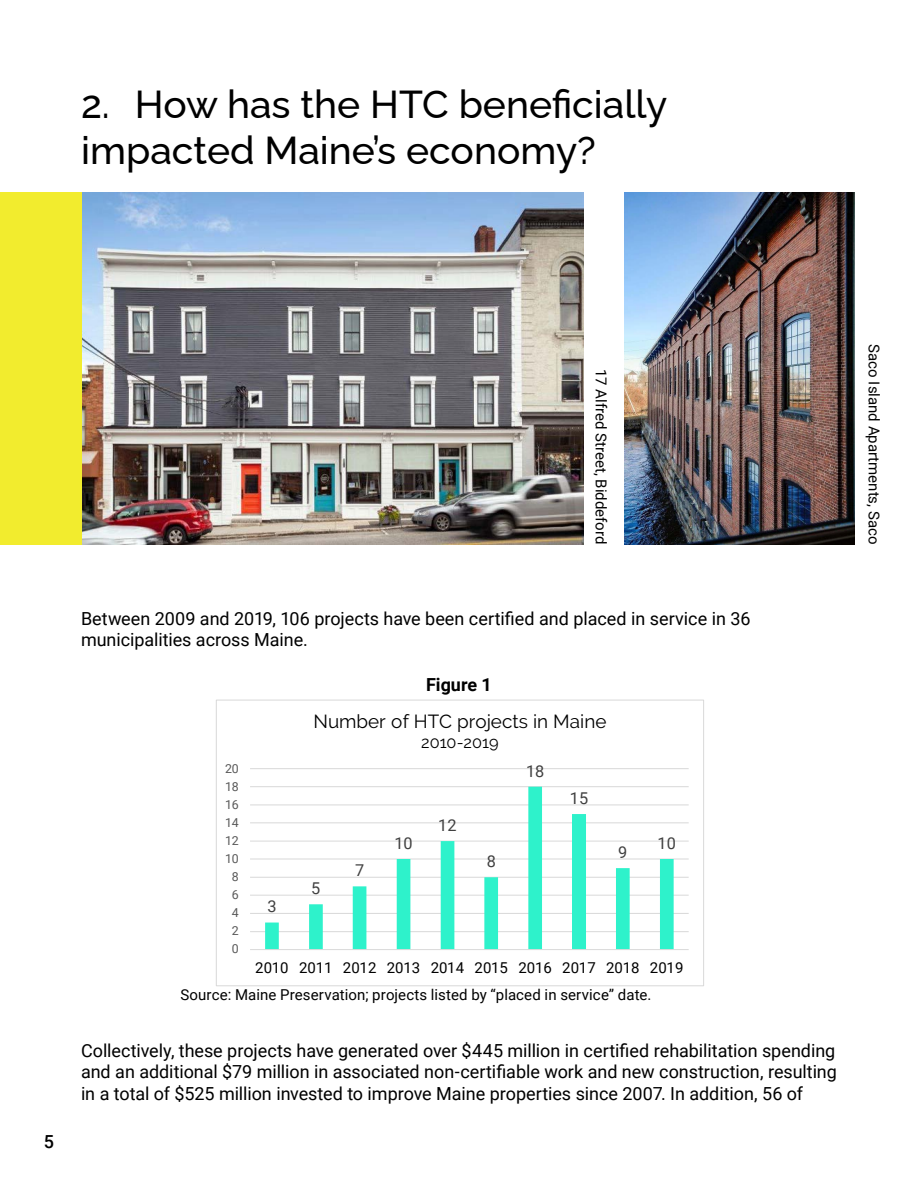
<style>
.page{position:relative;width:918px;height:1188px;background:#fff}
.page>*{position:absolute;margin:0;border:0;box-sizing:border-box;transform-origin:0 0}
.t1{font:100 39px/46.8px "Raleway";color:#000}
.t2{font:18.9px "Raleway";letter-spacing:.005em;color:#000}
.t3{font:18px/21.6px "Roboto";letter-spacing:-.005em;color:#000}
.t4{font:700 18px "Roboto";color:#000}
.t5{font:500 18px "Roboto";color:#000}
.t6{font:16.35px "Roboto";color:#404040}
.t7{font:16.35px "Raleway";color:#000}
.t8{font:15px "Roboto";color:#000}
.t9{font:12.45px "Roboto";letter-spacing:-.01em;color:#595959}
</style>
<div class="page">
<div style="left:0;top:192px;width:287px;height:352px;background:#f2ec2e"></div>
<hr style="left:250px;top:931px;width:439px;height:1px;background:#d9d9d9">
<hr style="left:250px;top:913px;width:439px;height:1px;background:#d9d9d9">
<hr style="left:250px;top:895px;width:439px;height:1px;background:#d9d9d9">
<hr style="left:250px;top:877px;width:439px;height:1px;background:#d9d9d9">
<hr style="left:250px;top:859px;width:439px;height:1px;background:#d9d9d9">
<hr style="left:250px;top:841px;width:439px;height:1px;background:#d9d9d9">
<hr style="left:250px;top:822px;width:439px;height:1px;background:#d9d9d9">
<hr style="left:250px;top:804px;width:439px;height:1px;background:#d9d9d9">
<hr style="left:250px;top:786px;width:439px;height:1px;background:#d9d9d9">
<hr style="left:250px;top:768px;width:439px;height:1px;background:#d9d9d9">
<svg style="left:265px;top:787px;width:409px;height:162px"></svg>
<hr style="left:250px;top:949px;width:439px;height:1px;background:#d9d9d9">
<div style="left:216px;top:700px;width:488px;height:286px;border:1px solid #d9d9d9"></div>
<img style="left:83px;top:192px;width:501px;height:352px">
<img style="left:624px;top:192px;width:230px;height:352px">
<h1 class="t1" style="left:81px;top:76px;width:588px">2. How has the HTC beneficially impacted Maine’s economy?</h1>
<p class="t5" style="left:44px;top:1128px;width:12px">5</p>
<p class="t8" style="left:612px;top:369px;width:177px;rotate:90deg">17 Alfred Street, Biddeford</p>
<p class="t3" style="left:81px;top:607px;width:671px">Between 2009 and 2019, 106 projects have been certified and placed in service in 36 municipalities across Maine.</p>
<p class="t4" style="left:426px;top:672px;width:67px">Figure 1</p>
<p class="t9" style="left:225px;top:759px;width:15px">20</p>
<p class="t9" style="left:225px;top:777px;width:15px">18</p>
<p class="t9" style="left:225px;top:796px;width:15px">16</p>
<p class="t9" style="left:225px;top:814px;width:15px">14</p>
<p class="t9" style="left:225px;top:832px;width:15px">12</p>
<p class="t9" style="left:225px;top:850px;width:15px">10</p>
<p class="t9" style="left:232px;top:868px;width:8px">8</p>
<p class="t9" style="left:232px;top:886px;width:8px">6</p>
<p class="t9" style="left:232px;top:904px;width:8px">4</p>
<p class="t9" style="left:232px;top:922px;width:8px">2</p>
<p class="t9" style="left:232px;top:940px;width:8px">0</p>
<p class="t2" style="left:313px;top:711px;width:295px">Number of HTC projects in Maine</p>
<p class="t7" style="left:421px;top:732px;width:79px">2010-2019</p>
<p class="t6" style="left:267px;top:895px;width:11px">3</p>
<p class="t6" style="left:311px;top:877px;width:11px">5</p>
<p class="t6" style="left:355px;top:859px;width:11px">7</p>
<p class="t6" style="left:394px;top:832px;width:20px">10</p>
<p class="t6" style="left:438px;top:814px;width:20px">12</p>
<p class="t6" style="left:487px;top:850px;width:11px">8</p>
<p class="t6" style="left:526px;top:759px;width:20px">18</p>
<p class="t6" style="left:570px;top:787px;width:20px">15</p>
<p class="t6" style="left:618px;top:841px;width:11px">9</p>
<p class="t6" style="left:658px;top:832px;width:20px">10</p>
<p class="t8" style="left:255px;top:958px;width:430px">2010 2011 2012 2013 2014 2015 2016 2017 2018 2019</p>
<p class="t8" style="left:180px;top:985px;width:473px">Source: Maine Preservation; projects listed by “placed in service” date.</p>
<p class="t3" style="left:81px;top:1039px;width:757px;text-align:justify">Collectively, these projects have generated over $445 million in certified rehabilitation spending and an additional $79 million in associated non-certifiable work and new construction, resulting in a total of $525 million invested to improve Maine properties since 2007. In addition, 56 of</p>
<p class="t8" style="left:885px;top:344px;width:202px;rotate:90deg">Saco Island Apartments, Saco</p>
</div>
